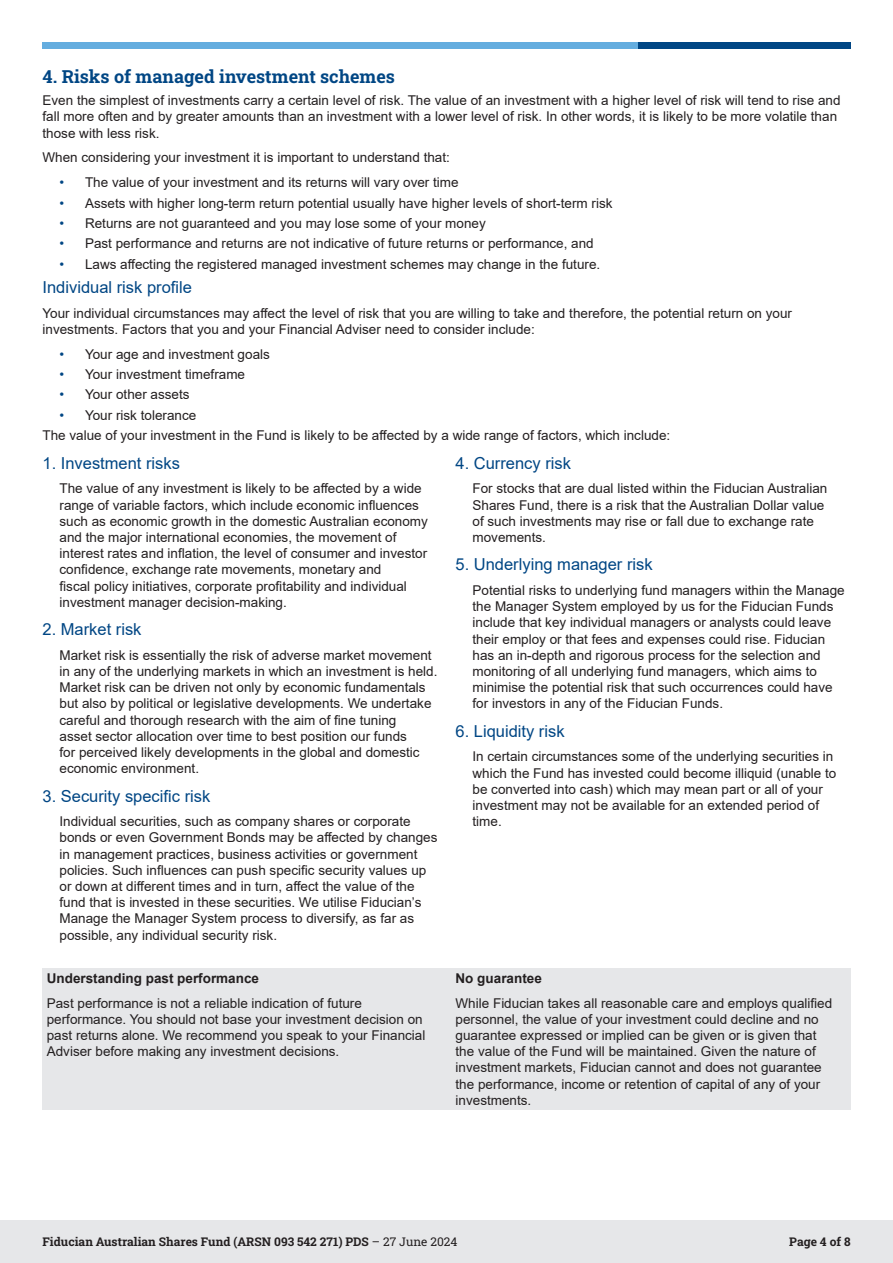
<style>
.page{position:relative;width:893px;height:1263px;background:#fff}
.page>*{position:absolute;margin:0;border:0;box-sizing:border-box;transform-origin:0 0}
.Section__ToC{font:18px "Roboto Slab";color:#004684}
.Sub_Heading_1{font:16.5px "Arial";color:#004684}
.Paragraph{font:13.5px/16.2px "Arial";color:#231f20}
.Sub_Heading_2{font:700 13.5px "Arial";color:#231f20}
.t1{font:12px "Roboto Slab";color:#231f20}
.s1{color:#004684}
</style>
<div class="page">
<div style="left:638px;top:43px;width:212px;height:6px;background:#004684"></div>
<div style="left:43px;top:43px;width:595px;height:6px;background:#64addf"></div>
<div style="left:0;top:1220px;width:893px;height:43px;background:#e6e7e9"></div>
<div style="left:43px;top:969px;width:808px;height:141px;background:#e6e7e9"></div>
<p class="Section__ToC" style="left:43px;top:64px;width:354px">4. Risks of managed investment schemes</p>
<p class="Paragraph" style="left:43px;top:92px;width:800px">Even the simplest of investments carry a certain level of risk. The value of an investment with a higher level of risk will tend to rise and fall more often and by greater amounts than an investment with a lower level of risk. In other words, it is likely to be more volatile than those with less risk.</p>
<p class="Paragraph" style="left:43px;top:149px;width:409px">When considering your investment it is important to understand that:</p>
<p class="Paragraph" style="left:60px;top:174px;width:401px"><span class="s1">•</span> The value of your investment and its returns will vary over time</p>
<p class="Paragraph" style="left:60px;top:195px;width:554px"><span class="s1">•</span> Assets with higher long-term return potential usually have higher levels of short-term risk</p>
<p class="Paragraph" style="left:60px;top:215px;width:428px"><span class="s1">•</span> Returns are not guaranteed and you may lose some of your money</p>
<p class="Paragraph" style="left:60px;top:235px;width:536px"><span class="s1">•</span> Past performance and returns are not indicative of future returns or performance, and</p>
<p class="Paragraph" style="left:60px;top:256px;width:542px"><span class="s1">•</span> Laws affecting the registered managed investment schemes may change in the future.</p>
<p class="Sub_Heading_1" style="left:43px;top:276px;width:151px">Individual risk profile</p>
<p class="Paragraph" style="left:43px;top:305px;width:751px">Your individual circumstances may affect the level of risk that you are willing to take and therefore, the potential return on your investments. Factors that you and your Financial Adviser need to consider include:</p>
<p class="Paragraph" style="left:60px;top:346px;width:212px"><span class="s1">•</span> Your age and investment goals</p>
<p class="Paragraph" style="left:60px;top:366px;width:187px"><span class="s1">•</span> Your investment timeframe</p>
<p class="Paragraph" style="left:60px;top:386px;width:132px"><span class="s1">•</span> Your other assets</p>
<p class="Paragraph" style="left:60px;top:407px;width:138px"><span class="s1">•</span> Your risk tolerance</p>
<p class="Paragraph" style="left:43px;top:427px;width:629px">The value of your investment in the Fund is likely to be affected by a wide range of factors, which include:</p>
<p class="Sub_Heading_1" style="left:43px;top:451px;width:139px">1. Investment risks</p>
<p class="Paragraph" style="left:60px;top:480px;width:370px">The value of any investment is likely to be affected by a wide range of variable factors, which include economic influences such as economic growth in the domestic Australian economy and the major international economies, the movement of interest rates and inflation, the level of consumer and investor confidence, exchange rate movements, monetary and<br>fiscal policy initiatives, corporate profitability and individual investment manager decision-making.</p>
<p class="Sub_Heading_1" style="left:43px;top:618px;width:101px">2. Market risk</p>
<p class="Paragraph" style="left:60px;top:647px;width:379px">Market risk is essentially the risk of adverse market movement in any of the underlying markets in which an investment is held.<br>Market risk can be driven not only by economic fundamentals but also by political or legislative developments. We undertake careful and thorough research with the aim of fine tuning<br>asset sector allocation over time to best position our funds<br>for perceived likely developments in the global and domestic economic environment.</p>
<p class="Sub_Heading_1" style="left:43px;top:784px;width:169px">3. Security specific risk</p>
<p class="Paragraph" style="left:60px;top:813px;width:379px">Individual securities, such as company shares or corporate bonds or even Government Bonds may be affected by changes in management practices, business activities or government policies. Such influences can push specific security values up or down at different times and in turn, affect the value of the fund that is invested in these securities. We utilise Fiducian’s Manage the Manager System process to diversify, as far as possible, any individual security risk.</p>
<p class="Sub_Heading_1" style="left:455px;top:451px;width:117px">4. Currency risk</p>
<p class="Paragraph" style="left:472px;top:480px;width:356px">For stocks that are dual listed within the Fiducian Australian Shares Fund, there is a risk that the Australian Dollar value of such investments may rise or fall due to exchange rate movements.</p>
<p class="Sub_Heading_1" style="left:455px;top:553px;width:199px">5. Underlying manager risk</p>
<p class="Paragraph" style="left:472px;top:582px;width:374px">Potential risks to underlying fund managers within the Manage the Manager System employed by us for the Fiducian Funds include that key individual managers or analysts could leave their employ or that fees and expenses could rise. Fiducian has an in-depth and rigorous process for the selection and monitoring of all underlying fund managers, which aims to minimise the potential risk that such occurrences could have for investors in any of the Fiducian Funds.</p>
<p class="Sub_Heading_1" style="left:455px;top:719px;width:111px">6. Liquidity risk</p>
<p class="Paragraph" style="left:472px;top:748px;width:365px">In certain circumstances some of the underlying securities in which the Fund has invested could become illiquid (unable to be converted into cash) which may mean part or all of your investment may not be available for an extended period of time.</p>
<p class="Sub_Heading_2" style="left:47px;top:969px;width:214px">Understanding past performance</p>
<p class="Paragraph" style="left:47px;top:995px;width:380px">Past performance is not a reliable indication of future performance. You should not base your investment decision on past returns alone. We recommend you speak to your Financial Adviser before making any investment decisions.</p>
<p class="Sub_Heading_2" style="left:456px;top:969px;width:88px">No guarantee</p>
<p class="Paragraph" style="left:456px;top:995px;width:378px">While Fiducian takes all reasonable care and employs qualified personnel, the value of your investment could decline and no guarantee expressed or implied can be given or is given that the value of the Fund will be maintained. Given the nature of investment markets, Fiducian cannot and does not guarantee the performance, income or retention of capital of any of your investments.</p>
<p class="t1" style="left:43px;top:1233px;width:416px">Fiducian Australian Shares Fund (ARSN 093 542 271) PDS – 27 June 2024</p>
<p class="t1" style="left:789px;top:1233px;width:63px">Page 4 of 8</p>
</div>
